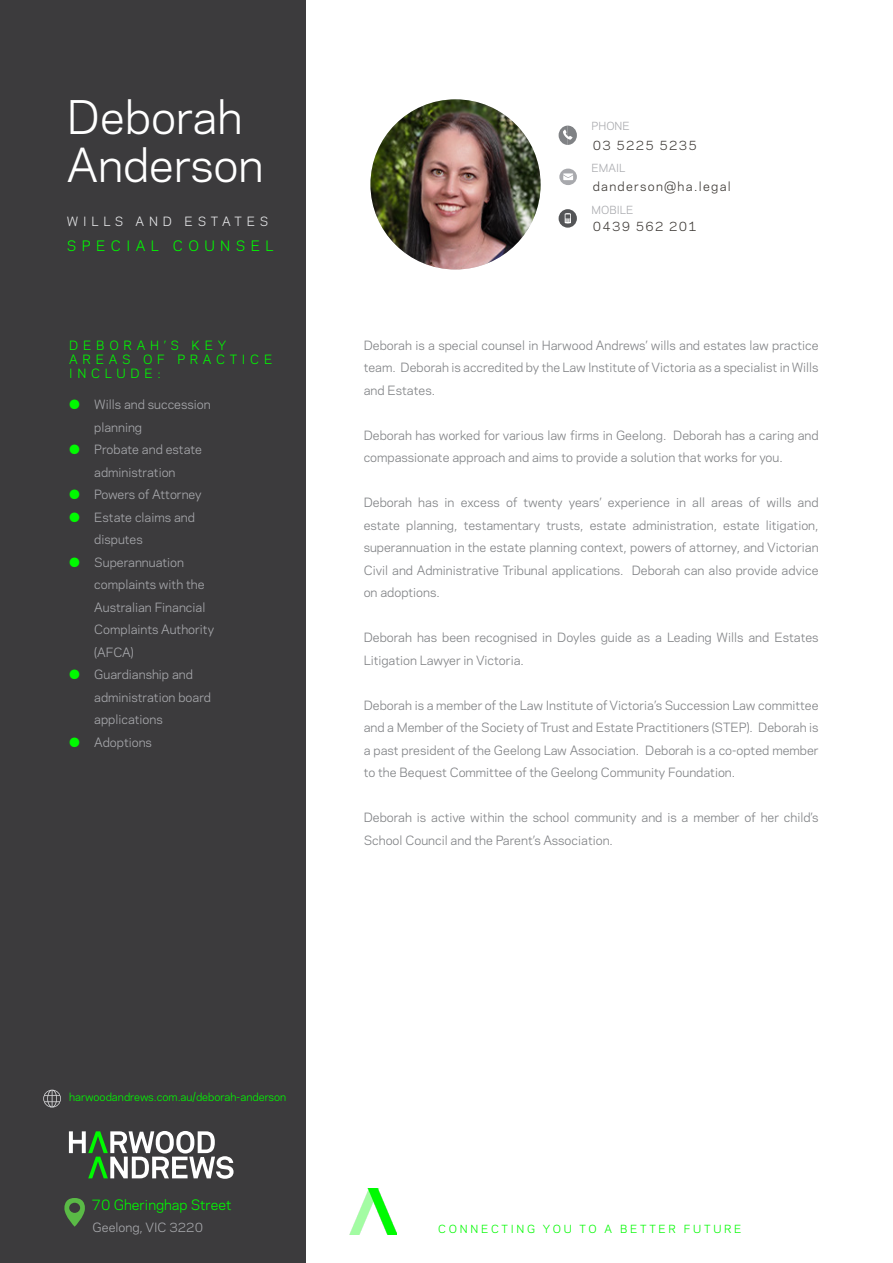
<style>
.page{position:relative;width:893px;height:1263px;background:#fff}
.page>*{position:absolute;margin:0;border:0;box-sizing:border-box;transform-origin:0 0}
.Head_02_Semi{font:43.5px "Galaxie Polaris";color:#fff}
.Light_9pt_15sp{font:13.5px "Galaxie Polaris";color:#00fa00}
.Reg_10pt_400t{font:13.5px "Galaxie Polaris";letter-spacing:.4em;color:#00fa00}
.Thin_12pt_30sp{font:12px/22.5px "Galaxie Polaris";color:#808285;text-align:justify}
.Light_8pt_13sp{font:12px/22.5px "Galaxie Polaris";color:#a8a9ad}
.Thin_10pt_25sp{font:12px "Galaxie Polaris";letter-spacing:.11em;color:#3d3935}
.Reg_10pt_400t-2{font:12px "Galaxie Polaris";letter-spacing:.4em;color:#00fa00}
.Light_8pt_13sp-2{font:12px "Galaxie Polaris";letter-spacing:-.02em;color:#a8a9ad}
.Reg_10pt_400t-3{font:12px "Galaxie Polaris";letter-spacing:.4em;color:#e6e7e9}
.Light_8pt_13sp-3{font:10.5px "Galaxie Polaris";color:#00fa00}
.Subtitle{font:10.5px "Galaxie Polaris";letter-spacing:.26em;color:#00fa00}
.Med_8pt_25sp{font:10.5px "Galaxie Polaris";color:#a8a9ad}
.s1{color:#00fa00}
</style>
<div class="page">
<div style="left:0;top:0;width:306px;height:1263px;background:#3c3b3d"></div>
<svg style="left:69px;top:1131px;width:165px;height:48px"></svg>
<img style="left:370px;top:99px;width:171px;height:170px">
<img style="left:349px;top:1189px;width:48px;height:45px">
<svg style="left:559px;top:126px;width:18px;height:19px"></svg>
<svg style="left:559px;top:169px;width:18px;height:16px"></svg>
<svg style="left:562px;top:170px;width:11px;height:10px"></svg>
<div style="left:559px;top:209px;width:18px;height:19px;background:#545557;border-radius:50%"></div>
<svg style="left:565px;top:213px;width:6px;height:11px"></svg>
<svg style="left:64px;top:1198px;width:21px;height:29px"></svg>
<svg style="left:43px;top:1090px;width:18px;height:17px"></svg>
<p class="Head_02_Semi" style="left:67px;top:84px;width:177px">Deborah</p>
<p class="Head_02_Semi" style="left:67px;top:132px;width:198px">Anderson</p>
<p class="Reg_10pt_400t-3" style="left:67px;top:212px;width:203px">WILLS AND ESTATES</p>
<p class="Reg_10pt_400t" style="left:67px;top:236px;width:208px">SPECIAL COUNSEL</p>
<p class="Reg_10pt_400t-2" style="left:69px;top:336px;width:159px">DEBORAH’S KEY</p>
<p class="Reg_10pt_400t-2" style="left:69px;top:350px;width:205px">AREAS OF PRACTICE</p>
<p class="Reg_10pt_400t-2" style="left:69px;top:365px;width:93px">INCLUDE:</p>
<p class="Light_8pt_13sp" style="left:94px;top:393px;width:118px;text-indent:-26px"><span class="s1">●</span> Wills and succession planning</p>
<p class="Light_8pt_13sp" style="left:69px;top:438px;width:135px;text-align:center"><span class="s1">●</span> Probate and estate administration</p>
<p class="Light_8pt_13sp-2" style="left:69px;top:486px;width:134px"><span class="s1">●</span> Powers of Attorney</p>
<p class="Light_8pt_13sp" style="left:94px;top:505px;width:102px;text-indent:-26px"><span class="s1">●</span> Estate claims and disputes</p>
<p class="Light_8pt_13sp" style="left:94px;top:550px;width:121px;text-indent:-26px"><span class="s1">●</span> Superannuation complaints with the<br>Australian Financial<br>Complaints Authority (AFCA)</p>
<p class="Light_8pt_13sp" style="left:94px;top:663px;width:118px;text-indent:-26px"><span class="s1">●</span> Guardianship and administration board applications</p>
<p class="Light_8pt_13sp" style="left:69px;top:730px;width:85px"><span class="s1">●</span> Adoptions</p>
<p class="Med_8pt_25sp" style="left:592px;top:118px;width:40px">PHONE</p>
<p class="Med_8pt_25sp" style="left:592px;top:160px;width:35px">EMAIL</p>
<p class="Med_8pt_25sp" style="left:592px;top:202px;width:43px">MOBILE</p>
<p class="Thin_10pt_25sp" style="left:593px;top:137px;width:106px">03 5225 5235</p>
<p class="Thin_10pt_25sp" style="left:593px;top:177px;width:140px">danderson@ha.legal</p>
<p class="Thin_10pt_25sp" style="left:593px;top:218px;width:106px">0439 562 201</p>
<p class="Thin_12pt_30sp" style="left:364px;top:333px;width:456px">Deborah is a special counsel in Harwood Andrews’ wills and estates law practice team. Deborah is accredited by the Law Institute of Victoria as a specialist in Wills and Estates.</p>
<p class="Thin_12pt_30sp" style="left:364px;top:423px;width:456px">Deborah has worked for various law firms in Geelong. Deborah has a caring and compassionate approach and aims to provide a solution that works for you.</p>
<p class="Thin_12pt_30sp" style="left:364px;top:491px;width:456px">Deborah has in excess of twenty years’ experience in all areas of wills and estate planning, testamentary trusts, estate administration, estate litigation, superannuation in the estate planning context, powers of attorney, and Victorian Civil and Administrative Tribunal applications. Deborah can also provide advice on adoptions.</p>
<p class="Thin_12pt_30sp" style="left:364px;top:626px;width:456px">Deborah has been recognised in Doyles guide as a Leading Wills and Estates<br>Litigation Lawyer in Victoria.</p>
<p class="Thin_12pt_30sp" style="left:364px;top:693px;width:457px">Deborah is a member of the Law Institute of Victoria’s Succession Law committee and a Member of the Society of Trust and Estate Practitioners (STEP). Deborah is a past president of the Geelong Law Association. Deborah is a co-opted member to the Bequest Committee of the Geelong Community Foundation.</p>
<p class="Thin_12pt_30sp" style="left:364px;top:806px;width:456px">Deborah is active within the school community and is a member of her child’s<br>School Council and the Parent’s Association.</p>
<p class="Light_8pt_13sp-3" style="left:69px;top:1089px;width:219px">harwoodandrews.com.au/deborah-anderson</p>
<p class="Light_9pt_15sp" style="left:92px;top:1195px;width:141px">70 Gheringhap Street</p>
<p class="Light_8pt_13sp" style="left:93px;top:1215px;width:112px">Geelong, VIC 3220</p>
<p class="Subtitle" style="left:438px;top:1221px;width:305px">CONNECTING YOU TO A BETTER FUTURE</p>
</div>
